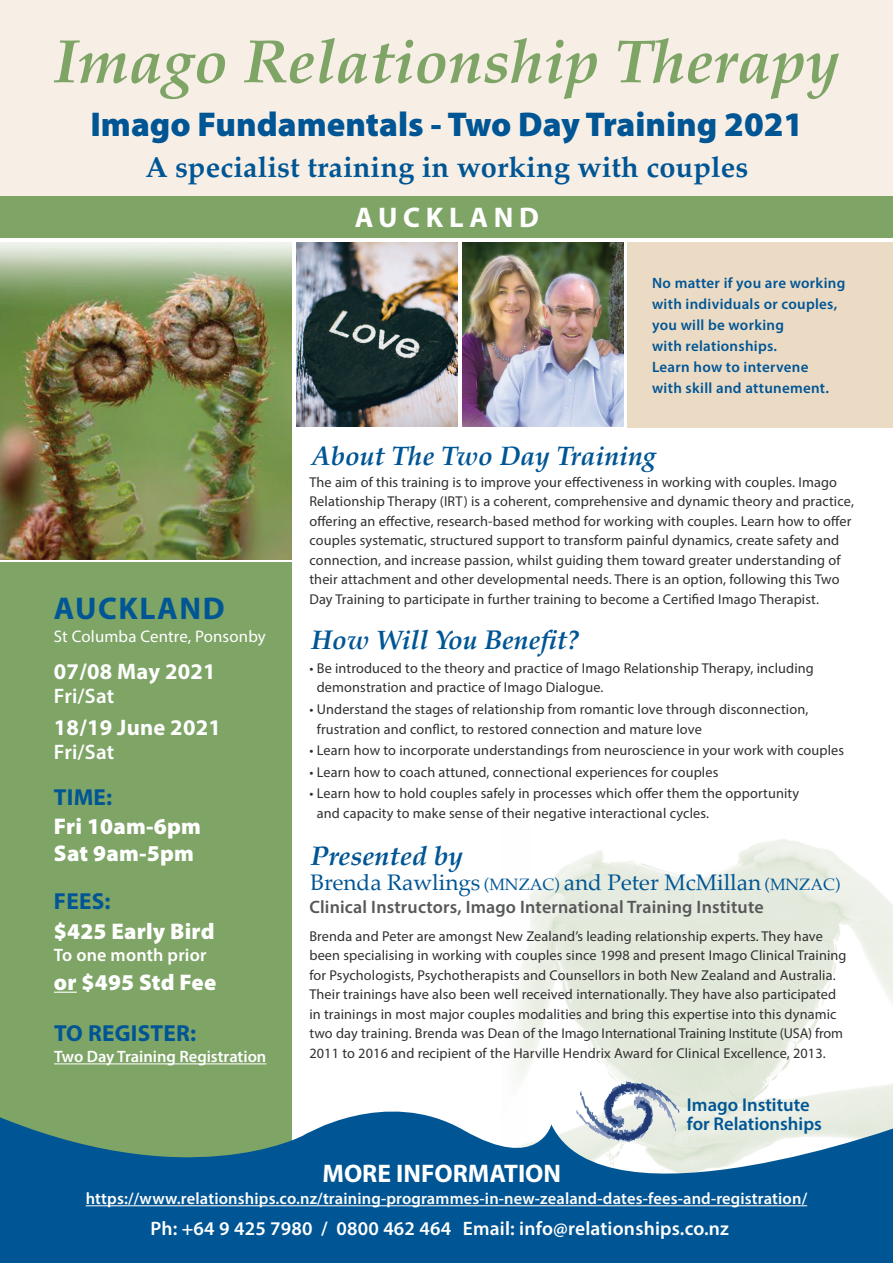
<style>
.page{position:relative;width:893px;height:1263px;background:#fff}
.page>*{position:absolute;margin:0;border:0;box-sizing:border-box;transform-origin:0 0}
.t1{font:italic 700 61.5px "Palatino";color:#7ea466}
.t2{font:900 34.5px "Myriad Pro";color:#005594}
.t3{font:700 31.5px "Myriad Pro";letter-spacing:.05em;color:#005594}
.t4{font:700 28.95px "Palatino";letter-spacing:.005em;color:#005594}
.t5{font:700 28.5px "Myriad Pro";letter-spacing:.2em;color:#fff}
.t6{font:italic 700 27px "Palatino";color:#005594}
.t7{font:700 25.5px "Myriad Pro";color:#fff}
.t8{font:700 23.25px "Myriad Pro";letter-spacing:.01em;color:#005594}
.t9{font:900 22.8px/26.5px "Myriad Pro";letter-spacing:.01em;color:#fff}
.t10{font:900 22.65px "Myriad Pro";letter-spacing:.01em;color:#fff}
.t11{font:22.5px "Palatino";color:#005594}
.t12{font:700 22.5px "Myriad Pro";letter-spacing:.01em;color:#fff}
.t13{font:600 21px "Myriad Pro";letter-spacing:.005em;color:#fff}
.t14{font:600 19.5px "Myriad Pro";letter-spacing:.01em;color:#fff}
.t15{font:600 18.6px/19.6px "Myriad Pro";color:#005594}
.t16{font:600 18px "Myriad Pro";letter-spacing:.01em;color:#57585a}
.t17{font:600 18px "Myriad Pro";letter-spacing:.01em;color:#fff}
.t18{font:16.8px "Myriad Pro";letter-spacing:.01em;color:#fff}
.t19{font:600 16.5px "Myriad Pro";letter-spacing:.01em;color:#fff}
.t20{font:600 15px/21px "Myriad Pro";letter-spacing:.02em;color:#005594}
.t21{font:14.25px/19.5px "Myriad Pro";letter-spacing:.01em;color:#312f30}
.s1{font-size:16.5px}
</style>
<div class="page">
<img style="left:515px;top:839px;width:378px;height:246px">
<div style="left:0;top:562px;width:292px;height:677px;background:#7ea466"></div>
<svg style="left:0;top:1085px;width:893px;height:178px;fill:#005594"></svg>
<img style="left:296px;top:242px;width:161px;height:185px">
<img style="left:462px;top:242px;width:161px;height:185px">
<div style="left:628px;top:209px;width:265px;height:219px;background:#ebdbc5"></div>
<div style="left:0;top:0;width:893px;height:241px;background:#f7efe6"></div>
<img style="left:576px;top:1081px;width:104px;height:63px">
<div style="left:0;top:237px;width:893px;height:5px;background:#fff"></div>
<hr style="left:86px;top:1205px;width:721px;height:1px;background:#fff">
<img style="left:0;top:242px;width:292px;height:317px">
<div style="left:0;top:196px;width:893px;height:42px;background:#7ea466"></div>
<svg style="left:54px;top:992px;width:23px;height:1px"></svg>
<hr style="left:54px;top:1063px;width:212px;height:1px;background:#fff">
<h1 class="t1" style="left:54px;top:11px;width:787px">Imago Relationship Therapy</h1>
<h2 class="t2" style="left:90px;top:101px;width:714px">Imago Fundamentals - Two Day Training 2021</h2>
<h3 class="t4" style="left:146px;top:143px;width:604px">A specialist training in working with couples</h3>
<h3 class="t5" style="left:355px;top:199px;width:186px">AUCKLAND</h3>
<p class="t20" style="left:652px;top:272px;width:195px">No matter if you are working with individuals or couples, you will be working<br>with relationships.<br>Learn how to intervene<br>with skill and attunement.</p>
<h3 class="t3" style="left:54px;top:588px;width:172px">AUCKLAND</h3>
<p class="t18" style="left:54px;top:626px;width:213px">St Columba Centre, Ponsonby</p>
<h3 class="t12" style="left:54px;top:657px;width:163px">07/08 May 2021</h3>
<h3 class="t13" style="left:54px;top:682px;width:62px">Fri/Sat</h3>
<h3 class="t12" style="left:54px;top:713px;width:169px">18/19 June 2021</h3>
<h3 class="t13" style="left:54px;top:738px;width:62px">Fri/Sat</h3>
<h3 class="t8" style="left:54px;top:782px;width:60px">TIME:</h3>
<h3 class="t9" style="left:54px;top:812px;width:149px">Fri 10am-6pm<br>Sat 9am-5pm</h3>
<h3 class="t8" style="left:54px;top:886px;width:58px">FEES:</h3>
<h3 class="t10" style="left:54px;top:916px;width:162px">$425 Early Bird</h3>
<p class="t17" style="left:54px;top:944px;width:154px">To one month prior</p>
<h3 class="t10" style="left:54px;top:967px;width:164px">or $495 Std Fee</h3>
<h3 class="t8" style="left:54px;top:1018px;width:144px">TO REGISTER:</h3>
<p class="t19" style="left:54px;top:1046px;width:214px">Two Day Training Registration</p>
<h3 class="t6" style="left:312px;top:434px;width:346px">About The Two Day Training</h3>
<p class="t21" style="left:309px;top:472px;width:546px">The aim of this training is to improve your effectiveness in working with couples. Imago Relationship Therapy (IRT) is a coherent, comprehensive and dynamic theory and practice, offering an effective, research-based method for working with couples. Learn how to offer couples systematic, structured support to transform painful dynamics, create safety and connection, and increase passion, whilst guiding them toward greater understanding of their attachment and other developmental needs. There is an option, following this Two Day Training to participate in further training to become a Certified Imago Therapist.</p>
<h3 class="t6" style="left:312px;top:618px;width:269px">How Will You Benefit?</h3>
<p class="t21" style="left:317px;top:658px;width:499px;text-indent:-7px">• Be introduced to the theory and practice of Imago Relationship Therapy, including demonstration and practice of Imago Dialogue.</p>
<p class="t21" style="left:317px;top:699px;width:493px;text-indent:-7px">• Understand the stages of relationship from romantic love through disconnection, frustration and conflict, to restored connection and mature love</p>
<p class="t21" style="left:309px;top:740px;width:536px">• Learn how to incorporate understandings from neuroscience in your work with couples</p>
<p class="t21" style="left:309px;top:762px;width:410px">• Learn how to coach attuned, connectional experiences for couples</p>
<p class="t21" style="left:317px;top:784px;width:484px;text-indent:-7px">• Learn how to hold couples safely in processes which offer them the opportunity and capacity to make sense of their negative interactional cycles.</p>
<h3 class="t6" style="left:310px;top:833px;width:154px">Presented by</h3>
<h3 class="t11" style="left:310px;top:864px;width:531px">Brenda Rawlings <span class="s1">(MNZAC)</span> and Peter McMillan <span class="s1">(MNZAC)</span></h3>
<p class="t16" style="left:309px;top:895px;width:456px">Clinical Instructors, Imago International Training Institute</p>
<p class="t21" style="left:309px;top:926px;width:539px">Brenda and Peter are amongst New Zealand’s leading relationship experts. They have been specialising in working with couples since 1998 and present Imago Clinical Training for Psychologists, Psychotherapists and Counsellors in both New Zealand and Australia.<br>Their trainings have also been well received internationally. They have also participated in trainings in most major couples modalities and bring this expertise into this dynamic two day training. Brenda was Dean of the Imago International Training Institute (USA) from 2011 to 2016 and recipient of the Harville Hendrix Award for Clinical Excellence, 2013.</p>
<h3 class="t7" style="left:322px;top:1157px;width:240px">MORE INFORMATION</h3>
<h3 class="t15" style="left:687px;top:1094px;width:136px">Imago Institute for Relationships</h3>
<p class="t19" style="left:86px;top:1188px;width:723px">https://www.relationships.co.nz/training-programmes-in-new-zealand-dates-fees-and-registration/</p>
<h3 class="t14" style="left:151px;top:1216px;width:580px">Ph: +64 9 425 7980 / 0800 462 464 Email: info@relationships.co.nz</h3>
</div>
